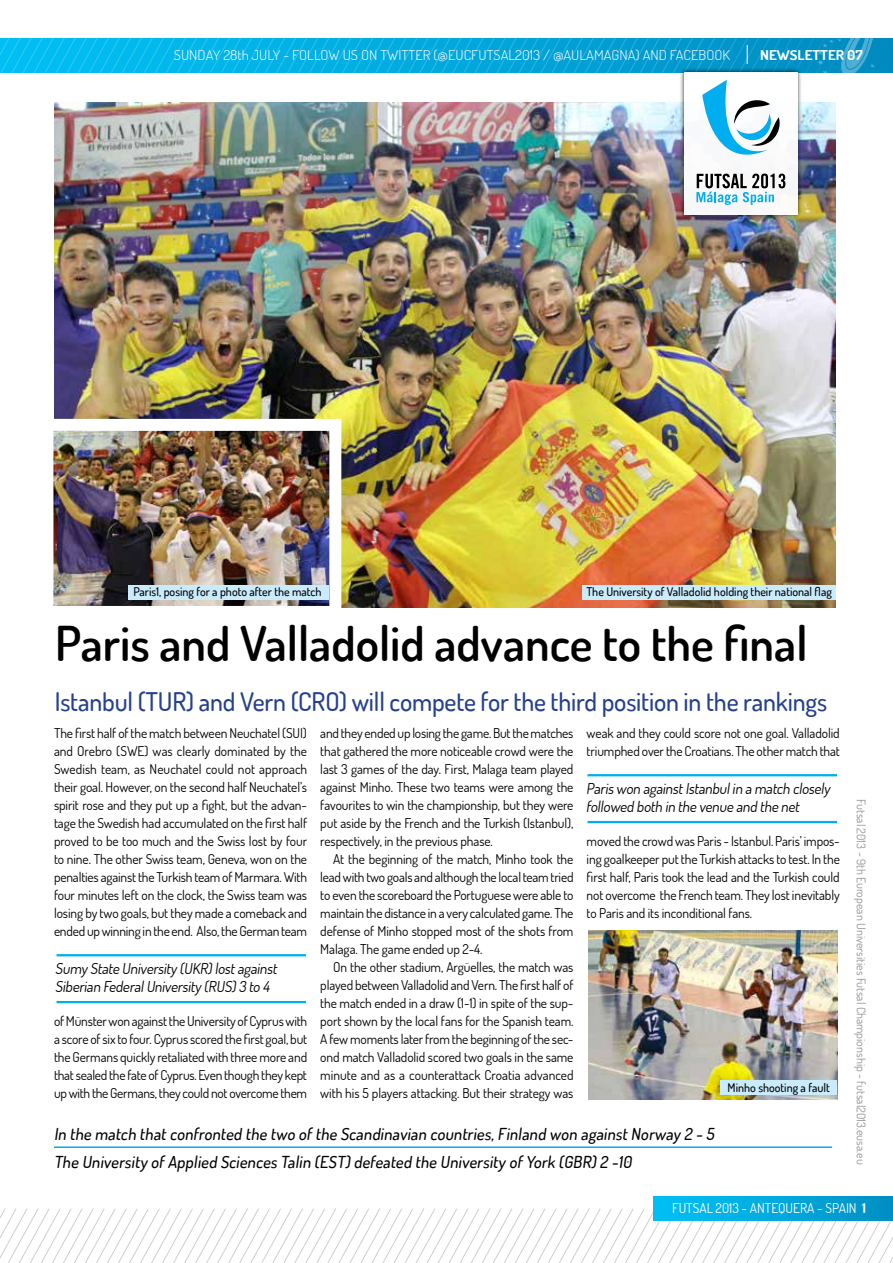
<style>
.page{position:relative;width:893px;height:1263px;background:#fff}
.page>*{position:absolute;margin:0;border:0;box-sizing:border-box;transform-origin:0 0}
.t1{font:600 48px "Dosis";color:#000}
.t2{font:500 25.65px "Dosis";letter-spacing:-.005em;color:#25408f}
.t3{font:500 16.5px/28px "Dosis";color:#000}
.t4{font:15px/18px "Dosis";color:#000}
.t5{font:13.5px/18px "Dosis";letter-spacing:-.005em;color:#000;text-align:justify}
.t6{font:300 13.5px "Dosis";color:#fff;scale:1.09 1}
.t7{font:13.5px "Dosis";color:#fff}
.t8{font:700 13.5px "Dosis";color:#fff;scale:1.09 1}
.t9{font:500 12px "Dosis";color:#000}
.t10{font:12px "Dosis";color:#939598}
.s1{font-weight:700}
</style>
<div class="page">
<svg style="left:0;top:1209px;width:893px;height:54px"></svg>
<div style="left:653px;top:1196px;width:240px;height:24px;background:linear-gradient(to right,#00c2f6,#0090c5)"></div>
<img style="left:54px;top:205px;width:781px;height:402px">
<img style="left:54px;top:432px;width:274px;height:173px">
<div style="left:41px;top:419px;width:300px;height:199px;border:12px solid #fff"></div>
<img style="left:588px;top:930px;width:249px;height:169px">
<div style="left:721px;top:1080px;width:116px;height:14px;background:#c9ebfc"></div>
<div style="left:582px;top:585px;width:253px;height:14px;background:#c9ebfc"></div>
<div style="left:128px;top:585px;width:201px;height:14px;background:#c9ebfc"></div>
<div style="left:679px;top:67px;width:123px;height:152px;background:#000;opacity:.75"></div>
<div style="left:684px;top:72px;width:114px;height:143px;background:#f8f7f9"></div>
<img style="left:0;top:38px;width:893px;height:167px">
<hr style="left:54px;top:1146px;width:778px;height:2px;background:#00aeef">
<hr style="left:587px;top:774px;width:250px;height:2px;background:#00aeef">
<hr style="left:587px;top:821px;width:250px;height:2px;background:#00aeef">
<hr style="left:57px;top:954px;width:249px;height:2px;background:#00aeef">
<hr style="left:57px;top:1001px;width:249px;height:2px;background:#00aeef">
<p class="t6" style="left:174px;top:46px;width:512px">SUNDAY 28th JULY - FOLLOW US ON TWITTER (@EUCFUTSAL2013 / @AULAMAGNA) AND FACEBOOK</p>
<p class="t8" style="left:760px;top:46px;width:96px">NEWSLETTER 07</p>
<p class="t9" style="left:133px;top:584px;width:190px">Paris1, posing for a photo after the match</p>
<p class="t9" style="left:586px;top:584px;width:247px">The University of Valladolid holding their national flag</p>
<h1 class="t1" style="left:55px;top:613px;width:754px">Paris and Valladolid advance to the final</h1>
<h2 class="t2" style="left:55px;top:685px;width:774px">Istanbul (TUR) and Vern (CRO) will compete for the third position in the rankings</h2>
<p class="t5" style="left:54px;top:724px;width:255px">The first half of the match between Neuchatel (SUI) and Orebro (SWE) was clearly dominated by the Swedish team, as Neuchatel could not approach their goal. However, on the second half Neuchatel’s spirit rose and they put up a fight, but the advan&shy;tage the Swedish had accumulated on the first half proved to be too much and the Swiss lost by four to nine. The other Swiss team, Geneva, won on the penalties against the Turkish team of Marmara. With four minutes left on the clock, the Swiss team was losing by two goals, but they made a comeback and ended up winning in the end. Also, the German team</p>
<p class="t4" style="left:55px;top:959px;width:226px">Sumy State University (UKR)lostagainst<br>Siberian FederalUniversity (RUS)3 to 4</p>
<p class="t5" style="left:54px;top:1012px;width:255px">of Münster won against the University of Cyprus with a score of six to four. Cyprus scored the first goal, but the Germans quickly retaliated with three more and that sealed the fate of Cyprus. Even though they kept up with the Germans, they could not overcome them</p>
<p class="t5" style="left:320px;top:724px;width:255px">and they ended up losing the game. But the matches that gathered the more noticeable crowd were the last 3 games of the day. First, Malaga team played against Minho. These two teams were among the favourites to win the championship, but they were put aside by the French and the Turkish (Istanbul), respectively, in the previous phase.</p>
<p class="t5" style="left:320px;top:850px;width:255px;text-indent:13px">At the beginning of the match, Minho took the lead with two goals and although the local team tried to even the scoreboard the Portuguese were able to maintain the distance in a very calculated game. The defense of Minho stopped most of the shots from Malaga. The game ended up 2-4.</p>
<p class="t5" style="left:320px;top:958px;width:255px;text-indent:13px">On the other stadium, Argüelles, the match was played between Valladolid and Vern. The first half of the match ended in a draw (1-1) in spite of the sup&shy;port shown by the local fans for the Spanish team.<br>A few moments later from the beginning of the sec&shy;ond match Valladolid scored two goals in the same minute and as a counterattack Croatia advanced with his 5 players attacking. But their strategy was</p>
<p class="t5" style="left:587px;top:724px;width:255px">weak and they could score not one goal. Valladolid triumphed over the Croatians. The other match that</p>
<p class="t4" style="left:586px;top:779px;width:248px">Paris won againstIstanbulin a match closely followed both in the venue and the net</p>
<p class="t5" style="left:587px;top:832px;width:255px">moved the crowd was Paris - Istanbul. Paris’ impos&shy;ing goalkeeper put the Turkish attacks to test. In the first half, Paris took the lead and the Turkish could not overcome the French team. They lost inevitably to Paris and its inconditional fans.</p>
<p class="t9" style="left:728px;top:1080px;width:104px">Minho shooting a fault</p>
<p class="t3" style="left:54px;top:1119px;width:664px">In the match that confronted the two of the Scandinavian countries,Finland won against Norway 2 - 5<br>The University of Applied Sciences Talin (EST) defeated the University of York (GBR) 2 -10</p>
<p class="t10" style="left:869px;top:799px;width:367px;rotate:90deg">Futsal 2013 - 9th European Universities Futsal Championship - futsal2013.eusa.eu</p>
<p class="t7" style="left:672px;top:1199px;width:195px">FUTSAL 2013 - ANTEQUERA - SPAIN <span class="s1">1</span></p>
</div>
